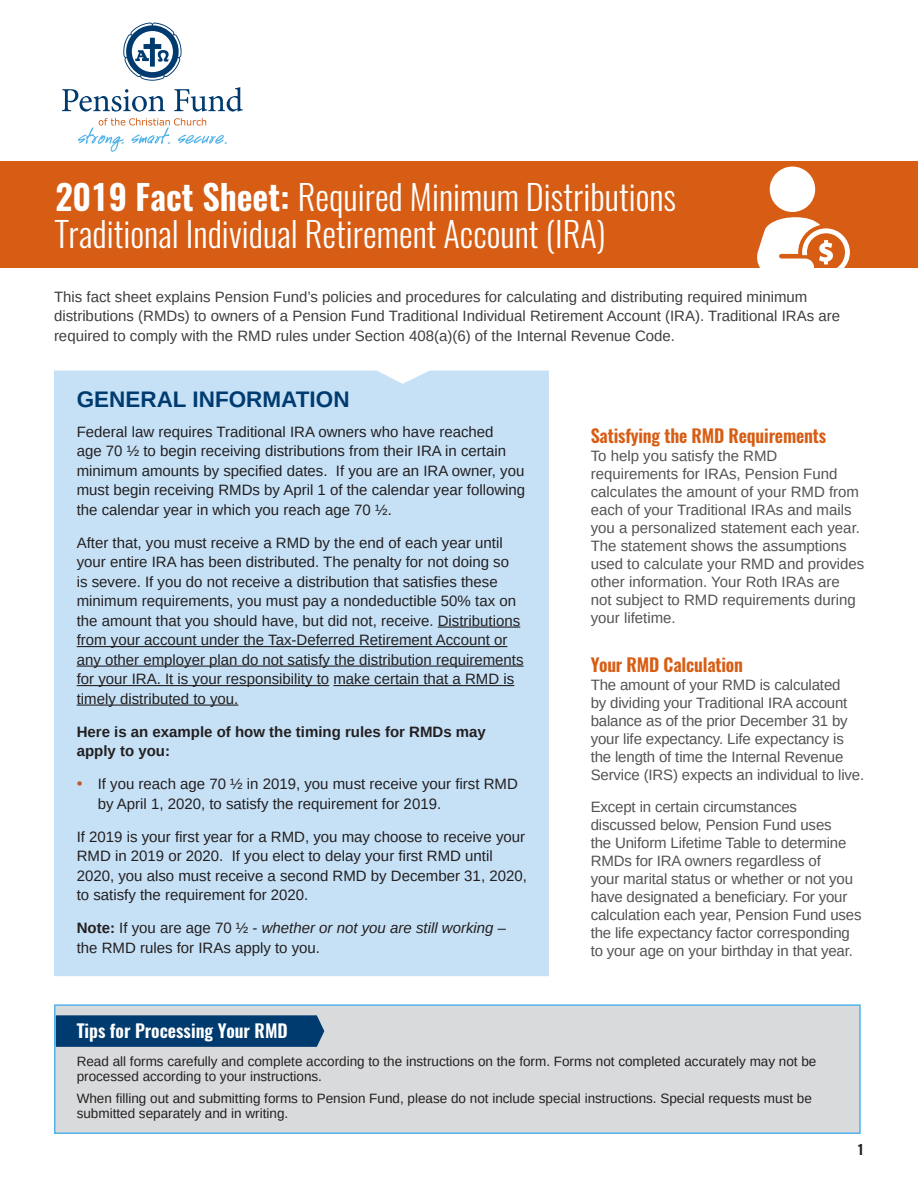
<style>
.page{position:relative;width:918px;height:1188px;background:#fff}
.page>*{position:absolute;margin:0;border:0;box-sizing:border-box;transform-origin:0 0}
.t1{font:300 34.5px "Oswald";color:#fff}
.t2{font:700 22.5px "Arimo";color:#003b70}
.t3{font:600 18px "Oswald";letter-spacing:-.01em;color:#d75d14}
.t4{font:600 18px "Oswald";color:#fff}
.t5{font:15px/19.5px "Arimo";color:#231f20}
.t6{font:15px/18px "Arimo";letter-spacing:-.01em;color:#535355}
.t7{font:15px/19.5px "Arimo";color:#3e3e3f}
.t8{font:700 15px/19.5px "Arimo";color:#231f20}
.t9{font:13.5px/15px "Arimo";color:#231f20}
.t10{font:600 13.5px "Oswald";color:#231f20}
.s1{font-weight:600}
.s2{font-size:16.5px;color:#c55827}
.s3{font-weight:700}
.s4{font-style:italic}
</style>
<div class="page">
<div style="left:0;top:161px;width:918px;height:107px;background:#d75d14"></div>
<div style="left:770px;top:167px;width:45px;height:45px;background:#fff;border-radius:50%"></div>
<svg style="left:757px;top:217px;width:93px;height:51px"></svg>
<div style="left:54px;top:370px;width:495px;height:606px;background:#c6e1f6"></div>
<hr style="left:438px;top:627px;width:82px;height:1px;background:#231f20">
<hr style="left:77px;top:646px;width:430px;height:1px;background:#231f20">
<hr style="left:77px;top:666px;width:447px;height:1px;background:#231f20">
<hr style="left:77px;top:685px;width:252px;height:1px;background:#231f20">
<hr style="left:333px;top:685px;width:181px;height:1px;background:#231f20">
<hr style="left:77px;top:705px;width:161px;height:1px;background:#231f20">
<div style="left:54px;top:1004px;width:807px;height:130px;background:#d9dadc;border:2px solid #53b3e8"></div>
<svg style="left:56px;top:1015px;width:268px;height:32px;background:#053f72"></svg>
<svg style="left:123px;top:23px;width:59px;height:58px"></svg>
<svg style="left:62px;top:89px;width:103px;height:23px"></svg>
<svg style="left:174px;top:87px;width:69px;height:25px"></svg>
<svg style="left:78px;top:118px;width:149px;height:34px"></svg>
<p class="t1" style="left:55px;top:174px;width:623px"><span class="s1">2019 Fact Sheet:</span> Required Minimum Distributions</p>
<p class="t1" style="left:55px;top:211px;width:552px">Traditional Individual Retirement Account (IRA)</p>
<p class="t7" style="left:54px;top:287px;width:788px">This fact sheet explains Pension Fund’s policies and procedures for calculating and distributing required minimum distributions (RMDs) to owners of a Pension Fund Traditional Individual Retirement Account (IRA). Traditional IRAs are required to comply with the RMD rules under Section 408(a)(6) of the Internal Revenue Code.</p>
<p class="t2" style="left:77px;top:384px;width:274px">GENERAL INFORMATION</p>
<p class="t5" style="left:77px;top:422px;width:450px">Federal law requires Traditional IRA owners who have reached<br>age 70 ½ to begin receiving distributions from their IRA in certain minimum amounts by specified dates. If you are an IRA owner, you must begin receiving RMDs by April 1 of the calendar year following the calendar year in which you reach age 70 ½.</p>
<p class="t5" style="left:77px;top:533px;width:448px">After that, you must receive a RMD by the end of each year until your entire IRA has been distributed. The penalty for not doing so is severe. If you do not receive a distribution that satisfies these minimum requirements, you must pay a nondeductible 50% tax on the amount that you should have, but did not, receive. Distributions from your account under the Tax-Deferred Retirement Account or any other employer plan do not satisfy the distribution requirements for your IRA. It is your responsibility to make certain that a RMD is timely distributed to you.</p>
<p class="t8" style="left:77px;top:722px;width:411px">Here is an example of how the timing rules for RMDs may apply to you:</p>
<p class="t5" style="left:98px;top:774px;width:422px;text-indent:-21px"><span class="s2">•</span> If you reach age 70 ½ in 2019, you must receive your first RMD by April 1, 2020, to satisfy the requirement for 2019.</p>
<p class="t5" style="left:77px;top:827px;width:452px">If 2019 is your first year for a RMD, you may choose to receive your RMD in 2019 or 2020. If you elect to delay your first RMD until 2020, you also must receive a second RMD by December 31, 2020, to satisfy the requirement for 2020.</p>
<p class="t5" style="left:77px;top:918px;width:431px"><span class="s3">Note:</span> If you are age 70 ½ - <span class="s4">whether or not you are still working</span> – the RMD rules for IRAs apply to you.</p>
<p class="t3" style="left:591px;top:423px;width:237px">Satisfying the RMD Requirements</p>
<p class="t6" style="left:591px;top:447px;width:275px">To help you satisfy the RMD requirements for IRAs, Pension Fund calculates the amount of your RMD from each of your Traditional IRAs and mails you a personalized statement each year.<br>The statement shows the assumptions used to calculate your RMD and provides other information. Your Roth IRAs are not subject to RMD requirements during your lifetime.</p>
<p class="t3" style="left:591px;top:653px;width:154px">Your RMD Calculation</p>
<p class="t6" style="left:591px;top:676px;width:275px">The amount of your RMD is calculated<br>by dividing your Traditional IRA account balance as of the prior December 31 by your life expectancy. Life expectancy is the length of time the Internal Revenue Service (IRS) expects an individual to live.</p>
<p class="t6" style="left:591px;top:798px;width:272px">Except in certain circumstances discussed below, Pension Fund uses<br>the Uniform Lifetime Table to determine RMDs for IRA owners regardless of<br>your marital status or whether or not you have designated a beneficiary. For your calculation each year, Pension Fund uses the life expectancy factor corresponding to your age on your birthday in that year.</p>
<p class="t4" style="left:77px;top:1018px;width:213px">Tips for Processing Your RMD</p>
<p class="t9" style="left:77px;top:1054px;width:741px">Read all forms carefully and complete according to the instructions on the form. Forms not completed accurately may not be processed according to your instructions.</p>
<p class="t9" style="left:77px;top:1091px;width:737px">When filling out and submitting forms to Pension Fund, please do not include special instructions. Special requests must be submitted separately and in writing.</p>
<p class="t10" style="left:857px;top:1140px;width:8px">1</p>
</div>
